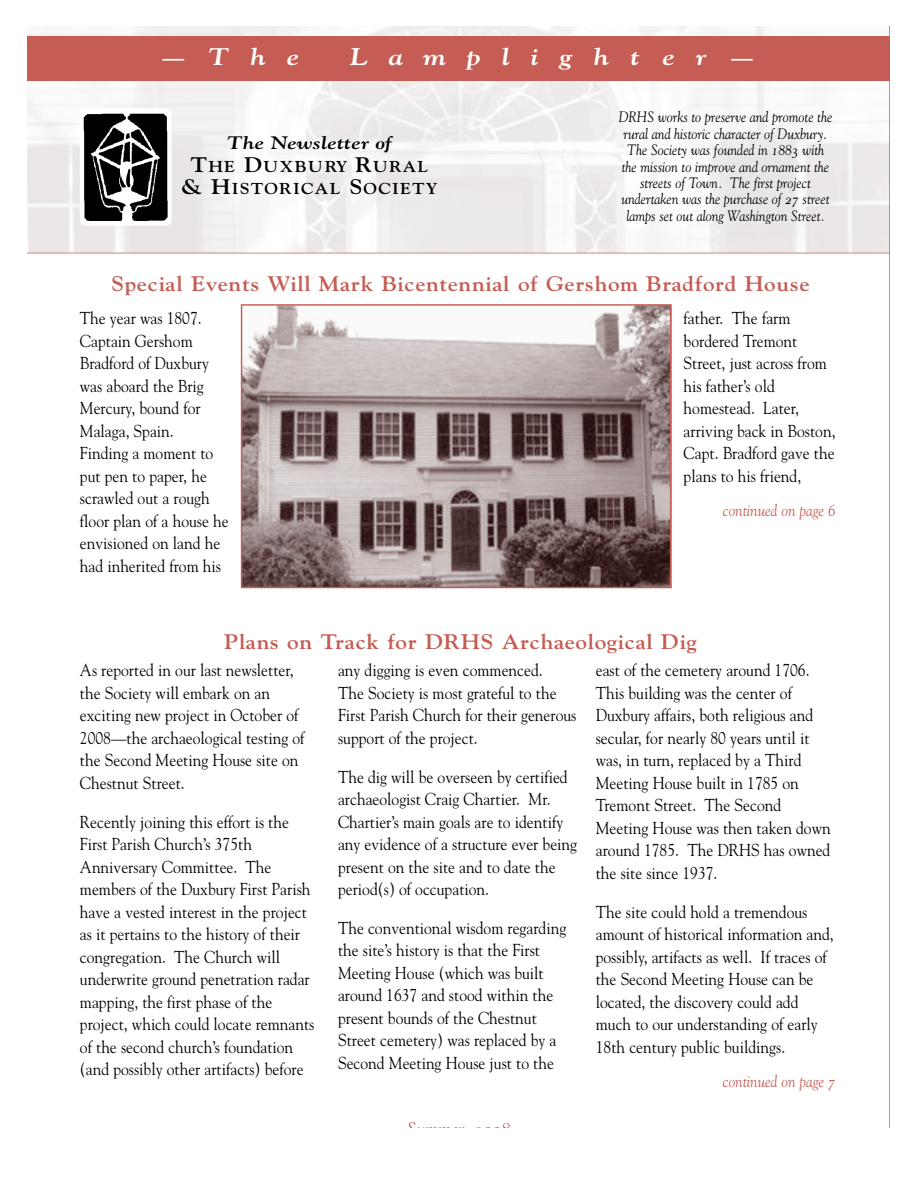
<style>
.page{position:relative;width:918px;height:1188px;background:#fff}
.page>*{position:absolute;margin:0;border:0;box-sizing:border-box;transform-origin:0 0}
.t1{font:24px "Goudy Bold Italic Os F";letter-spacing:.725em;color:#fff;scale:1.2 1}
.t2{font:21px "Goudy Bold Os F";letter-spacing:.025em;color:#c55d54;scale:1.1 1}
.t3{font:18px "Goudy Bold Italic Os F";color:#000;scale:1.2 1}
.t4{font:18px "Goudy Italic Os F";color:#c55d54}
.t5{font:17.25px/22.5px "Goudy";color:#000;scale:.9 1}
.t6{font:16.5px "Goudy Italic Os F";color:#c55d54;scale:.9 1}
.t7{font:15.75px/22.4px "Goudy Bold Os F";color:#000;text-align:center;scale:1.11 1}
.t8{font:15px/16.5px "Goudy Italic Os F";color:#000;text-align:center;scale:.9 1}
.s1{font-size:21px}
</style>
<div class="page">
<svg style="left:27px;top:27px;width:863px;height:226px;fill:#f2f0f0"></svg>
<img style="left:80px;top:109px;width:91px;height:115px">
<div style="left:27px;top:36px;width:863px;height:45px;background:#c55d54"></div>
<svg style="left:241px;top:304px;width:431px;height:284px;background:#a08f8f"></svg>
<h1 class="t1" style="left:159px;top:47px;width:119px">—The</h1>
<h1 class="t1" style="left:350px;top:47px;width:340px">Lamplighte r —</h1>
<p class="t3" style="left:227px;top:136px;width:138px">The Newsletter of</p>
<p class="t7" style="left:181px;top:157px;width:233px"><span class="s1">T</span>H E <span class="s1">D</span>U X B U RY <span class="s1">R</span>U R A L <span class="s1">&amp; H</span>I S T O R I C A L <span class="s1">S</span>O C I E T Y</p>
<p class="t8" style="left:619px;top:110px;width:239px">DRHS works to preserve and promote the rural and historic character of Duxbury.<br>The Society was founded in 1883 with the mission to improve and ornament the streets of Town. The first project undertaken was the purchase of 27 street lamps set out along Washington Street.</p>
<p class="t2" style="left:111px;top:276px;width:637px">Special Events Will Mark Bicentennial of Gershom Bradford House</p>
<p class="t5" style="left:80px;top:308px;width:167px">The year was 1807.<br>Captain Gershom<br>Bradford of Duxbury was aboard the Brig<br>Mercury, bound for<br>Malaga, Spain.<br>Finding a moment to put pen to paper, he scrawled out a rough floor plan of a house he envisioned on land he had inherited from his</p>
<p class="t5" style="left:684px;top:308px;width:170px">father. The farm bordered Tremont<br>Street, just across from his father’s old homestead. Later, arriving back in Boston,<br>Capt. Bradford gave the plans to his friend,</p>
<p class="t6" style="left:723px;top:504px;width:127px">continued on page 6</p>
<p class="t2" style="left:224px;top:634px;width:431px">Plans on Track for DRHS Archaeological Dig</p>
<p class="t5" style="left:80px;top:661px;width:251px">As reported in our last newsletter, the Society will embark on an exciting new project in October of<br>2008—the archaeological testing of the Second Meeting House site on<br>Chestnut Street.</p>
<p class="t5" style="left:80px;top:812px;width:262px">Recently joining this effort is the First Parish Church’s 375th Anniversary Committee. The members of the Duxbury First Parish have a vested interest in the project as it pertains to the history of their congregation. The Church will underwrite ground penetration radar mapping, the first phase of the project, which could locate remnants of the second church’s foundation (and possibly other artifacts) before</p>
<p class="t5" style="left:338px;top:661px;width:266px">any digging is even commenced.<br>The Society is most grateful to the<br>First Parish Church for their generous support of the project.</p>
<p class="t5" style="left:338px;top:767px;width:267px">The dig will be overseen by certified archaeologist Craig Chartier. Mr.<br>Chartier’s main goals are to identify any evidence of a structure ever being present on the site and to date the period(s) of occupation.</p>
<p class="t5" style="left:338px;top:918px;width:255px">The conventional wisdom regarding the site’s history is that the First<br>Meeting House (which was built around 1637 and stood within the present bounds of the Chestnut<br>Street cemetery) was replaced by a<br>Second Meeting House just to the</p>
<p class="t4" style="left:408px;top:1122px;width:105px">Summer, 2008</p>
<p class="t5" style="left:596px;top:661px;width:263px">east of the cemetery around 1706.<br>This building was the center of<br>Duxbury affairs, both religious and secular, for nearly 80 years until it was, in turn, replaced by a Third<br>Meeting House built in 1785 on<br>Tremont Street. The Second<br>Meeting House was then taken down around 1785. The DRHS has owned the site since 1937.</p>
<p class="t5" style="left:596px;top:902px;width:266px">The site could hold a tremendous amount of historical information and, possibly, artifacts as well. If traces of the Second Meeting House can be located, the discovery could add much to our understanding of early 18th century public buildings.</p>
<p class="t6" style="left:723px;top:1075px;width:127px">continued on page 7</p>
</div>
